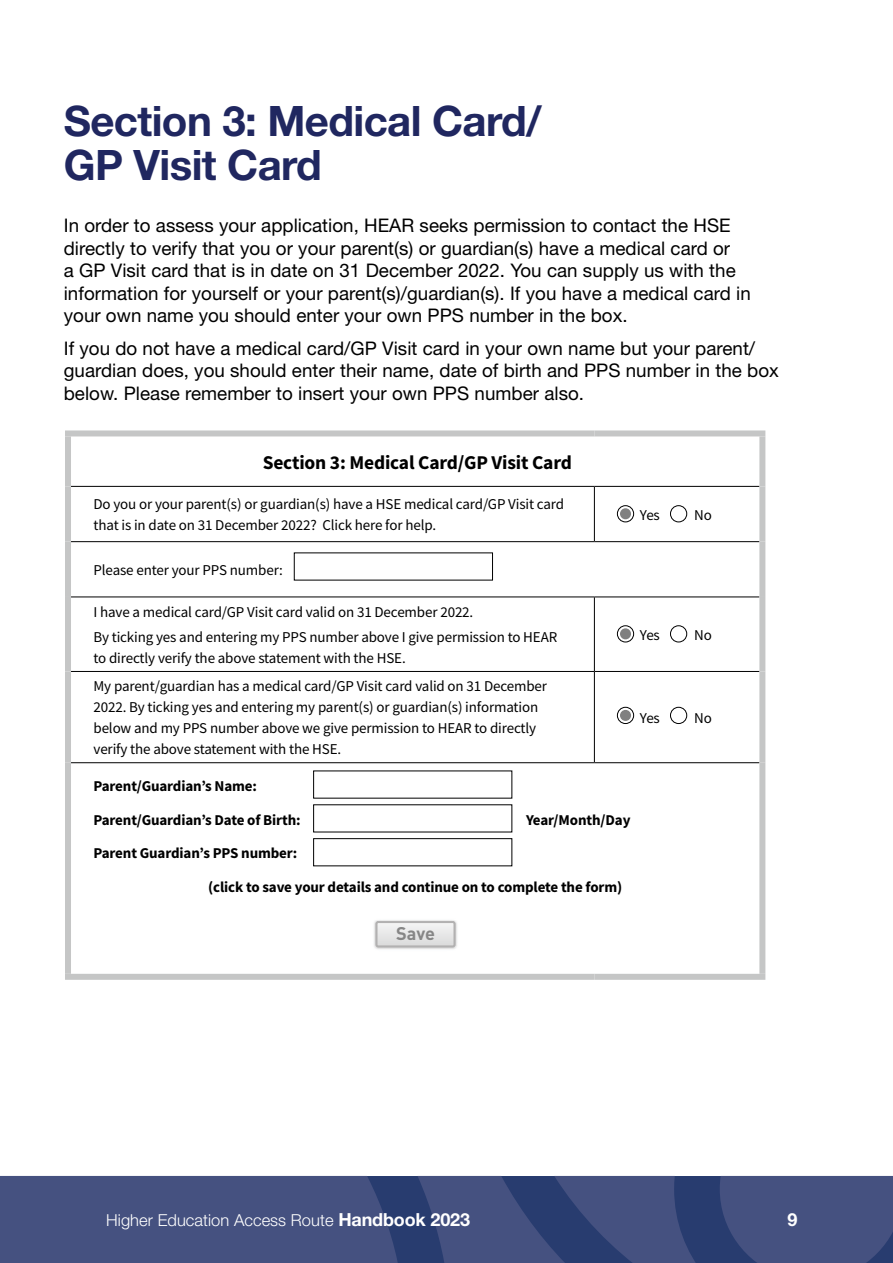
<style>
.page{position:relative;width:893px;height:1263px;background:#fff}
.page>*{position:absolute;margin:0;border:0;box-sizing:border-box;transform-origin:0 0}
.t1{font:700 42px/43.5px "Helvetica Neue LT Std";letter-spacing:-.015em;color:#202760}
.t2{font:700 19.5px "Source Sans Pro";letter-spacing:-.01em;color:#000}
.t3{font:18.75px/22.5px "Helvetica Neue LT Std";color:#000}
.t4{font:700 18.15px "DIN";color:#868686}
.t5{font:700 18px "Helvetica Neue LT Std";color:#fff}
.t6{font:300 16.5px "Helvetica Neue LT Std";letter-spacing:.005em;color:#fff}
.t7{font:15px/21px "Source Sans Pro";letter-spacing:-.01em;color:#000}
.t8{font:700 15px "Source Sans Pro";letter-spacing:-.01em;color:#000}
.s1{font-weight:700;font-size:18px}
</style>
<div class="page">
<svg style="left:0;top:1176px;width:893px;height:87px;background:#3f4d7c"></svg>
<svg style="left:71px;top:436px;width:688px;height:538px"></svg>
<hr style="left:71px;top:486px;width:523px;height:1px;background:#000">
<hr style="left:594px;top:486px;width:165px;height:1px;background:#000">
<hr style="left:594px;top:487px;width:1px;height:54px;background:#000">
<hr style="left:71px;top:541px;width:523px;height:1px;background:#000">
<hr style="left:594px;top:541px;width:165px;height:1px;background:#000">
<hr style="left:71px;top:596px;width:523px;height:1px;background:#000">
<hr style="left:594px;top:596px;width:165px;height:1px;background:#000">
<hr style="left:594px;top:597px;width:1px;height:74px;background:#000">
<hr style="left:71px;top:671px;width:523px;height:1px;background:#000">
<hr style="left:594px;top:671px;width:165px;height:1px;background:#000">
<hr style="left:594px;top:672px;width:1px;height:90px;background:#000">
<hr style="left:71px;top:762px;width:523px;height:1px;background:#000">
<hr style="left:594px;top:762px;width:165px;height:1px;background:#000">
<div style="left:65px;top:430px;width:529px;height:6px;background:#c5c6c6"></div>
<div style="left:65px;top:436px;width:6px;height:50px;background:#c5c6c6"></div>
<div style="left:594px;top:430px;width:171px;height:6px;background:#c5c6c6"></div>
<div style="left:759px;top:436px;width:6px;height:50px;background:#c5c6c6"></div>
<div style="left:65px;top:486px;width:6px;height:56px;background:#c5c6c6"></div>
<div style="left:759px;top:486px;width:6px;height:56px;background:#c5c6c6"></div>
<div style="left:65px;top:542px;width:6px;height:55px;background:#c5c6c6"></div>
<div style="left:759px;top:542px;width:6px;height:55px;background:#c5c6c6"></div>
<div style="left:65px;top:597px;width:6px;height:74px;background:#c5c6c6"></div>
<div style="left:759px;top:597px;width:6px;height:74px;background:#c5c6c6"></div>
<div style="left:65px;top:671px;width:6px;height:92px;background:#c5c6c6"></div>
<div style="left:759px;top:671px;width:6px;height:92px;background:#c5c6c6"></div>
<div style="left:65px;top:763px;width:6px;height:211px;background:#c5c6c6"></div>
<div style="left:759px;top:763px;width:6px;height:211px;background:#c5c6c6"></div>
<div style="left:65px;top:974px;width:529px;height:6px;background:#c5c6c6"></div>
<div style="left:594px;top:974px;width:171px;height:6px;background:#c5c6c6"></div>
<div style="left:313px;top:838px;width:199px;height:28px;border:1px solid #000"></div>
<div style="left:670px;top:505px;width:17px;height:17px;border:1px solid #000;border-radius:50%"></div>
<div style="left:617px;top:505px;width:17px;height:17px;border:1px solid #000;border-radius:50%"></div>
<div style="left:620px;top:508px;width:11px;height:11px;background:#808080;border-radius:50%"></div>
<div style="left:670px;top:625px;width:17px;height:17px;border:1px solid #000;border-radius:50%"></div>
<div style="left:617px;top:625px;width:17px;height:17px;border:1px solid #000;border-radius:50%"></div>
<div style="left:620px;top:628px;width:11px;height:11px;background:#808080;border-radius:50%"></div>
<div style="left:670px;top:707px;width:17px;height:17px;border:1px solid #000;border-radius:50%"></div>
<div style="left:617px;top:707px;width:17px;height:17px;border:1px solid #000;border-radius:50%"></div>
<div style="left:620px;top:710px;width:11px;height:11px;background:#808080;border-radius:50%"></div>
<img style="left:310px;top:910px;width:211px;height:48px">
<svg style="left:379px;top:924px;width:73px;height:20px"></svg>
<div style="left:376px;top:921px;width:79px;height:26px;border:2px solid #b2b1b1;border-radius:2px"></div>
<h1 class="t1" style="left:64px;top:99px;width:480px">Section 3: Medical Card/<br>GP Visit Card</h1>
<p class="t3" style="left:64px;top:214px;width:688px">In order to assess your application, HEAR seeks permission to contact the HSE directly to verify that you or your parent(s) or guardian(s) have a medical card or<br>a GP Visit card that is in date on 31 December 2022. You can supply us with the information for yourself or your parent(s)/guardian(s). If you have a medical card in your own name you should enter your own PPS number in the box.</p>
<p class="t3" style="left:64px;top:337px;width:717px">If you do not have a medical card/GP Visit card in your own name but your parent/ guardian does, you should enter their name, date of birth and PPS number in the box below. Please remember to insert your own PPS number also.</p>
<h2 class="t2" style="left:263px;top:450px;width:311px">Section 3: Medical Card/GP Visit Card</h2>
<p class="t7" style="left:94px;top:494px;width:472px">Do you or your parent(s) or guardian(s) have a HSE medical card/GP Visit card that is in date on 31 December 2022? Click here for help.</p>
<p class="t7" style="left:640px;top:504px;width:21px">Yes</p>
<p class="t7" style="left:694px;top:504px;width:19px">No</p>
<p class="t7" style="left:94px;top:559px;width:191px">Please enter your PPS number:</p>
<p class="t7" style="left:94px;top:599px;width:465px;line-height:25.2px">I have a medical card/GP Visit card valid on 31 December 2022.<br>By ticking yes and entering my PPS number above I give permission to HEAR</p>
<p class="t7" style="left:94px;top:647px;width:314px">to directly verify the above statement with the HSE.</p>
<p class="t7" style="left:640px;top:624px;width:21px">Yes</p>
<p class="t7" style="left:694px;top:624px;width:19px">No</p>
<p class="t7" style="left:94px;top:676px;width:455px">My parent/guardian has a medical card/GP Visit card valid on 31 December 2022. By ticking yes and entering my parent(s) or guardian(s) information below and my PPS number above we give permission to HEAR to directly verify the above statement with the HSE.</p>
<p class="t8" style="left:94px;top:776px;width:165px">Parent/Guardian’s Name:</p>
<p class="t8" style="left:94px;top:810px;width:209px">Parent/Guardian’s Date of Birth:</p>
<p class="t8" style="left:526px;top:810px;width:106px">Year/Month/Day</p>
<p class="t8" style="left:94px;top:843px;width:205px">Parent Guardian’s PPS number:</p>
<p class="t8" style="left:208px;top:877px;width:416px">(click to save your details and continue on to complete the form)</p>
<p class="t4" style="left:396px;top:922px;width:41px">Save</p>
<p class="t7" style="left:640px;top:707px;width:21px">Yes</p>
<p class="t7" style="left:694px;top:707px;width:19px">No</p>
<p class="t6" style="left:106px;top:1210px;width:365px">Higher Education Access Route <span class="s1">Handbook 2023</span></p>
<p class="t5" style="left:788px;top:1208px;width:12px">9</p>
</div>
